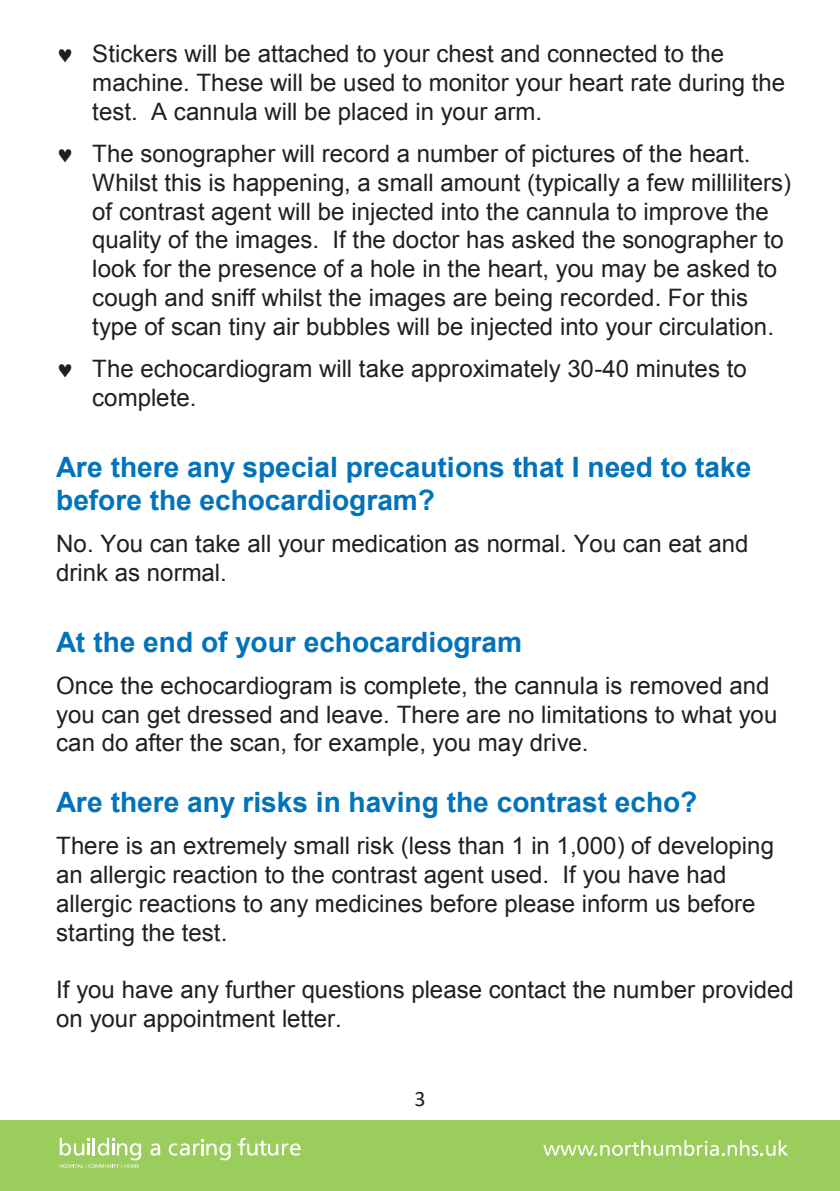
<style>
.page{position:relative;width:840px;height:1191px;background:#fff}
.page>*{position:absolute;margin:0;border:0;box-sizing:border-box;transform-origin:0 0}
.t1{font:700 28px/33.6px "Arial";color:#0173bb}
.t2{font:24px/28.8px "Arial";color:#231f20}
.t3{font:22px "Calibri";color:#231f20}
</style>
<div class="page">
<div style="left:0;top:1120px;width:839px;height:71px;background:#9bcd5c"></div>
<svg style="left:150px;top:1143px;width:10px;height:12px"></svg>
<svg style="left:168px;top:1139px;width:62px;height:21px"></svg>
<svg style="left:237px;top:1138px;width:63px;height:17px"></svg>
<svg style="left:60px;top:1137px;width:81px;height:31px"></svg>
<svg style="left:543px;top:1140px;width:244px;height:15px"></svg>
<p class="t2" style="left:92px;top:40px;width:694px">Stickers will be attached to your chest and connected to the machine. These will be used to monitor your heart rate during the test. A cannula will be placed in your arm.</p>
<p class="t2" style="left:92px;top:140px;width:700px">The sonographer will record a number of pictures of the heart.<br>Whilst this is happening, a small amount (typically a few milliliters) of contrast agent will be injected into the cannula to improve the quality of the images. If the doctor has asked the sonographer to look for the presence of a hole in the heart, you may be asked to cough and sniff whilst the images are being recorded. For this type of scan tiny air bubbles will be injected into your circulation.</p>
<p class="t2" style="left:92px;top:354px;width:655px">The echocardiogram will take approximately 30-40 minutes to complete.</p>
<p class="t1" style="left:56px;top:451px;width:696px">Are there any special precautions that I need to take before the echocardiogram?</p>
<p class="t2" style="left:56px;top:529px;width:693px">No. You can take all your medication as normal. You can eat and drink as normal.</p>
<p class="t1" style="left:56px;top:626px;width:467px">At the end of your echocardiogram</p>
<p class="t2" style="left:56px;top:671px;width:722px">Once the echocardiogram is complete, the cannula is removed and you can get dressed and leave. There are no limitations to what you can do after the scan, for example, you may drive.</p>
<p class="t1" style="left:56px;top:786px;width:642px">Are there any risks in having the contrast echo?</p>
<p class="t2" style="left:56px;top:831px;width:719px">There is an extremely small risk (less than 1 in 1,000) of developing an allergic reaction to the contrast agent used. If you have had allergic reactions to any medicines before please inform us before starting the test.</p>
<p class="t2" style="left:56px;top:975px;width:738px">If you have any further questions please contact the number provided on your appointment letter.</p>
<p class="t3" style="left:414px;top:1083px;width:13px">3</p>
</div>
